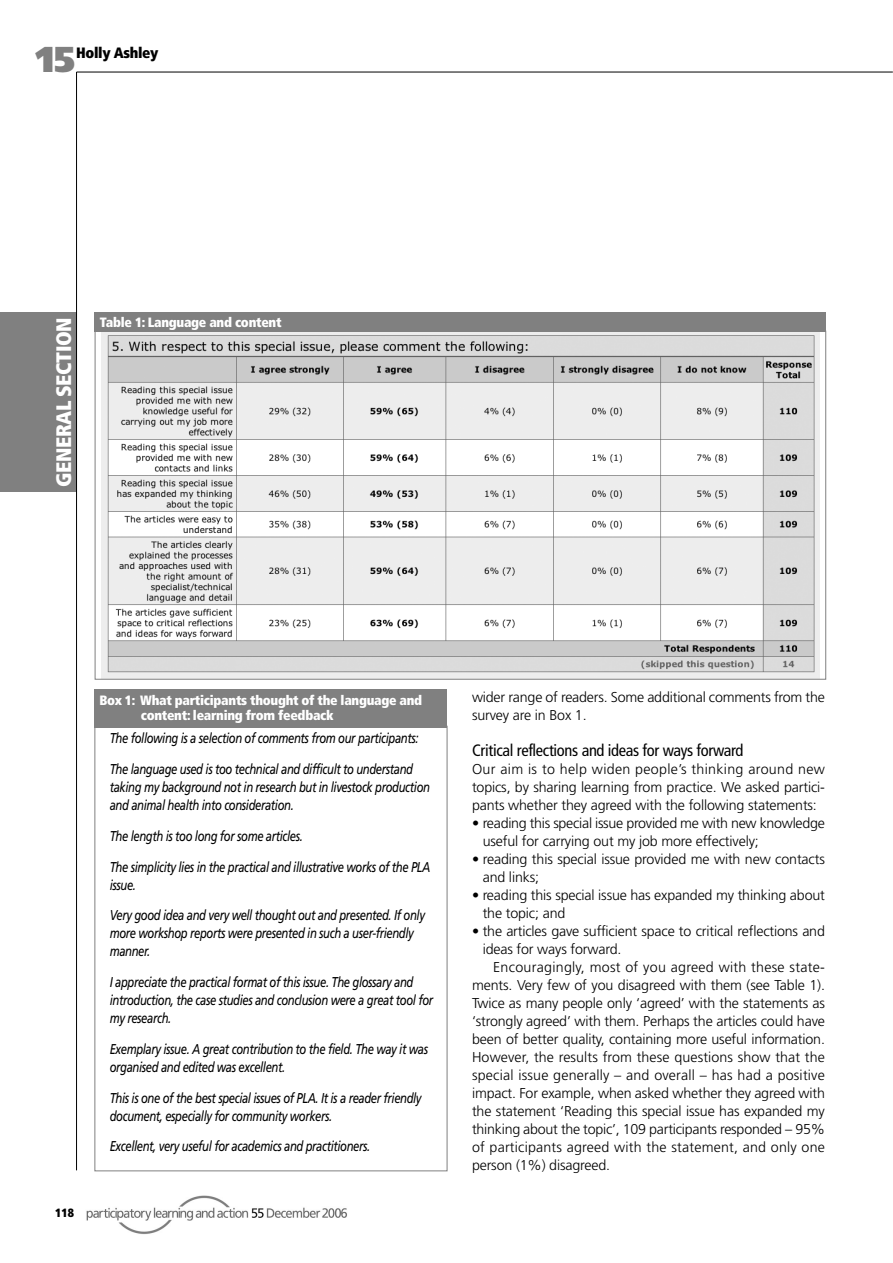
<style>
.page{position:relative;width:893px;height:1263px;background:#fff}
.page>*{position:absolute;margin:0;border:0;box-sizing:border-box;transform-origin:0 0}
.t1{font:900 36px "Frutiger";color:#808080}
.t2{font:900 condensed 21px "Frutiger";letter-spacing:-.02em;color:#fff}
.t3{font:condensed 16.5px "Frutiger";letter-spacing:-.02em;color:#000}
.t4{font:900 condensed 15px "Frutiger";letter-spacing:-.02em;color:#000}
.t5{font:300 14.25px/18px "Frutiger";letter-spacing:-.01em;color:#000}
.t6{font:italic 14.25px/18px "Frutiger";letter-spacing:-.035em;color:#000;scale:.79 1}
.t7{font:900 condensed 13.5px/15px "Frutiger";letter-spacing:-.02em;color:#fff}
.t8{font:900 condensed 12px "Frutiger";color:#000}
</style>
<div class="page">
<div style="left:0;top:313px;width:76px;height:179px;background:#808080"></div>
<hr style="left:77px;top:72px;width:816px;height:1px;background:#000">
<hr style="left:76px;top:72px;width:1px;height:1098px;background:#000">
<img style="left:86px;top:1195px;width:261px;height:39px">
<div style="left:94px;top:689px;width:353px;height:38px;background:#808080"></div>
<div style="left:94px;top:726px;width:353px;height:445px;border:1px solid #808080"></div>
<img style="left:101px;top:333px;width:718px;height:345px">
<div style="left:95px;top:313px;width:731px;height:19px;background:#808080"></div>
<h1 class="t1" style="left:36px;top:45px;width:41px">15</h1>
<p class="t4" style="left:76px;top:47px;width:84px">Holly Ashley</p>
<h2 class="t2" style="left:55px;top:486px;width:170px;rotate:-90deg">GENERAL SECTION</h2>
<p class="t7" style="left:100px;top:316px;width:183px">Table 1: Language and content</p>
<p class="t8" style="left:55px;top:1208px;width:20px">118</p>
<p class="t7" style="left:141px;top:693px;width:283px;text-indent:-41px">Box 1: What participants thought of the language and content: learning from feedback</p>
<p class="t6" style="left:110px;top:724px;width:392px;line-height:30.8px">The following is a selection of comments from our participants:<br>The language used is too technical and difficult to understand</p>
<p class="t6" style="left:110px;top:779px;width:407px">taking my background not in research but in livestock production and animal health into consideration.</p>
<p class="t6" style="left:110px;top:821px;width:407px;line-height:30.8px">The length is too long for some articles.<br>The simplicity lies in the practical and illustrative works of the PLA</p>
<p class="t6" style="left:110px;top:870px;width:401px;line-height:30.8px">issue.<br>Very good idea and very well thought out and presented. If only</p>
<p class="t6" style="left:110px;top:925px;width:386px">more workshop reports were presented in such a user-friendly manner.</p>
<p class="t6" style="left:110px;top:974px;width:411px">I appreciate the practical format of this issue. The glossary and introduction, the case studies and conclusion were a great tool for my research.</p>
<p class="t6" style="left:110px;top:1041px;width:404px">Exemplary issue. A great contribution to the field. The way it was organised and edited was excellent.</p>
<p class="t6" style="left:110px;top:1090px;width:396px">This is one of the best special issues of PLA. It is a reader friendly document, especially for community workers.</p>
<p class="t6" style="left:110px;top:1138px;width:331px">Excellent, very useful for academics and practitioners.</p>
<p class="t5" style="left:472px;top:689px;width:354px">wider range of readers. Some additional comments from the survey are in Box 1.</p>
<p class="t3" style="left:472px;top:744px;width:273px">Critical reflections and ideas for ways forward</p>
<p class="t5" style="left:472px;top:761px;width:354px;text-align:justify">Our aim is to help widen people’s thinking around new topics, by sharing learning from practice. We asked partici&shy;pants whether they agreed with the following statements:</p>
<p class="t5" style="left:483px;top:815px;width:344px;text-indent:-11px">• reading this special issue provided me with new knowledge useful for carrying out my job more effectively;</p>
<p class="t5" style="left:483px;top:851px;width:344px;text-indent:-11px">• reading this special issue provided me with new contacts and links;</p>
<p class="t5" style="left:483px;top:887px;width:344px;text-indent:-11px">• reading this special issue has expanded my thinking about the topic; and</p>
<p class="t5" style="left:483px;top:923px;width:344px;text-indent:-11px">• the articles gave sufficient space to critical reflections and ideas for ways forward.</p>
<p class="t5" style="left:472px;top:959px;width:354px;text-align:justify;text-indent:21px">Encouragingly, most of you agreed with these state&shy;ments. Very few of you disagreed with them (see Table 1).<br>Twice as many people only ‘agreed’ with the statements as ‘strongly agreed’ with them. Perhaps the articles could have been of better quality, containing more useful information.<br>However, the results from these questions show that the special issue generally – and overall – has had a positive impact. For example, when asked whether they agreed with the statement ‘Reading this special issue has expanded my thinking about the topic’, 109 participants responded – 95% of participants agreed with the statement, and only one person (1%) disagreed.</p>
</div>
